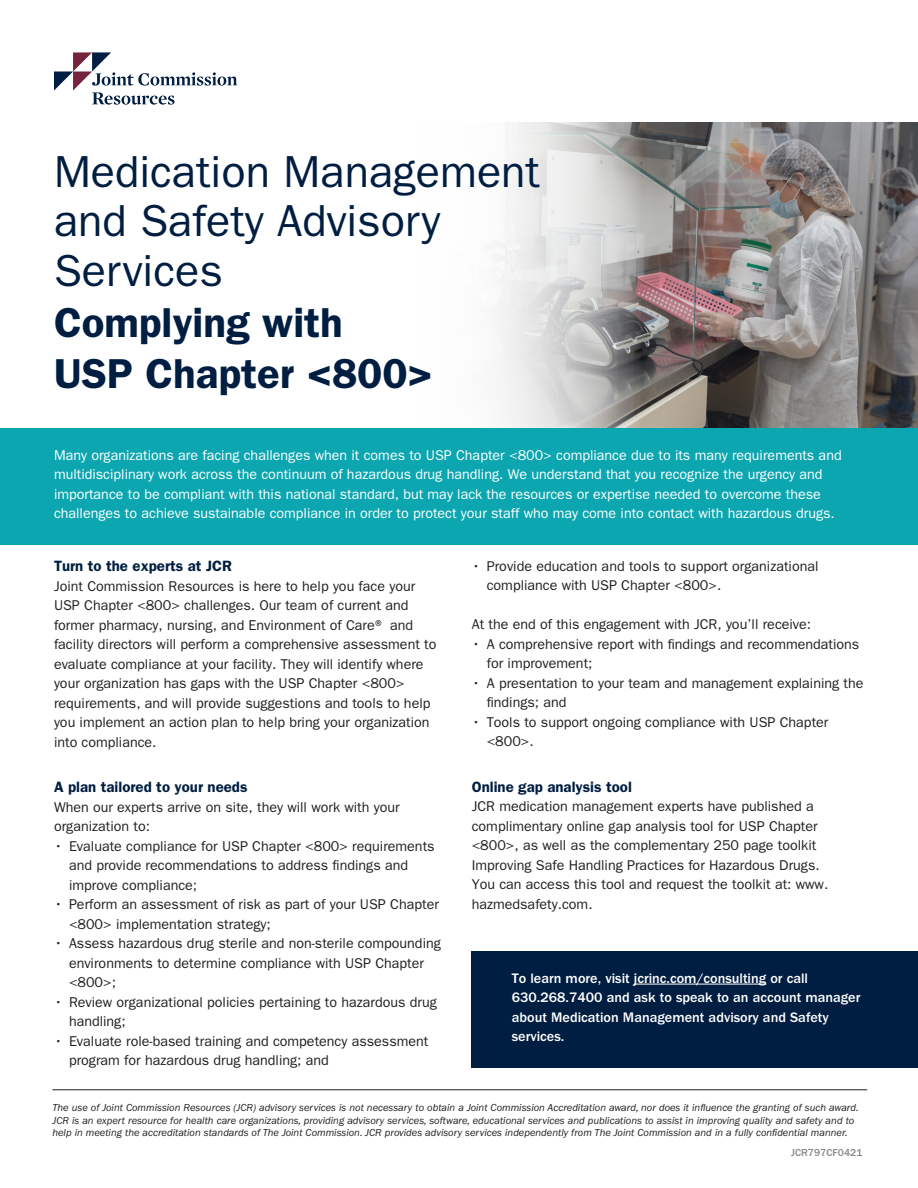
<style>
.page{position:relative;width:918px;height:1188px;background:#fff}
.page>*{position:absolute;margin:0;border:0;box-sizing:border-box;transform-origin:0 0}
.t1{font:45px/49.5px "ITC Franklin Gothic Std";color:#001e41}
.t2{font:600 42px/51px "ITC Franklin Gothic Std";color:#001e41}
.text_bold{font:600 15px "ITC Franklin Gothic Std";color:#001e41}
.bullets{font:14.25px/19.5px "ITC Franklin Gothic Std";color:#231f20}
.text{font:14.25px/19.5px "ITC Franklin Gothic Std";color:#231f20}
.text-2{font:14.25px/19.5px "ITC Franklin Gothic Std";color:#fff}
.text-3{font:500 14.25px/19.5px "ITC Franklin Gothic Std";color:#fff}
.t3{font:italic 10.5px/12.6px "ITC Franklin Gothic Std";color:#231f20}
.text-4{font:500 10.5px "ITC Franklin Gothic Std";color:#87898c}
</style>
<div class="page">
<div style="left:0;top:428px;width:918px;height:117px;background:#0ba6b0"></div>
<svg style="left:54px;top:52px;width:183px;height:53px"></svg>
<img style="left:641px;top:122px;width:277px;height:306px">
<svg style="left:493px;top:122px;width:148px;height:306px"></svg>
<div style="left:472px;top:951px;width:446px;height:117px;background:#001e41"></div>
<hr style="left:634px;top:984px;width:132px;height:1px;background:#fff">
<hr style="left:52px;top:1089px;width:815px;height:1px;background:#231f20">
<p class="t1" style="left:54px;top:147px;width:487px">Medication Management and Safety Advisory<br>Services</p>
<p class="t2" style="left:54px;top:297px;width:380px">Complying with<br>USP Chapter &lt;800&gt;</p>
<p class="text-2" style="left:54px;top:445px;width:789px">Many organizations are facing challenges when it comes to USP Chapter &lt;800&gt; compliance due to its many requirements and multidisciplinary work across the continuum of hazardous drug handling. We understand that you recognize the urgency and importance to be compliant with this national standard, but may lack the resources or expertise needed to overcome these challenges to achieve sustainable compliance in order to protect your staff who may come into contact with hazardous drugs.</p>
<p class="text_bold" style="left:54px;top:557px;width:179px">Turn to the experts at JCR</p>
<p class="text" style="left:54px;top:576px;width:384px">Joint Commission Resources is here to help you face your USP Chapter &lt;800&gt; challenges. Our team of current and former pharmacy, nursing, and Environment of Care® and facility directors will perform a comprehensive assessment to evaluate compliance at your facility. They will identify where your organization has gaps with the USP Chapter &lt;800&gt; requirements, and will provide suggestions and tools to help you implement an action plan to help bring your organization into compliance.</p>
<p class="text_bold" style="left:54px;top:778px;width:195px">A plan tailored to your needs</p>
<p class="text" style="left:54px;top:797px;width:347px">When our experts arrive on site, they will work with your organization to:</p>
<p class="bullets" style="left:69px;top:836px;width:367px;text-indent:-15px">• Evaluate compliance for USP Chapter &lt;800&gt; requirements and provide recommendations to address findings and improve compliance;</p>
<p class="bullets" style="left:69px;top:895px;width:371px;text-indent:-15px">• Perform an assessment of risk as part of your USP Chapter &lt;800&gt; implementation strategy;</p>
<p class="bullets" style="left:69px;top:934px;width:373px;text-indent:-15px">• Assess hazardous drug sterile and non-sterile compounding environments to determine compliance with USP Chapter &lt;800&gt;;</p>
<p class="bullets" style="left:69px;top:992px;width:369px;text-indent:-15px">• Review organizational policies pertaining to hazardous drug handling;</p>
<p class="bullets" style="left:69px;top:1031px;width:361px;text-indent:-15px">• Evaluate role-based training and competency assessment program for hazardous drug handling; and</p>
<p class="bullets" style="left:487px;top:556px;width:333px;text-indent:-15px">• Provide education and tools to support organizational compliance with USP Chapter &lt;800&gt;.</p>
<p class="bullets" style="left:472px;top:615px;width:341px">At the end of this engagement with JCR, you’ll receive:</p>
<p class="bullets" style="left:487px;top:634px;width:374px;text-indent:-15px">• A comprehensive report with findings and recommendations for improvement;</p>
<p class="bullets" style="left:487px;top:673px;width:378px;text-indent:-15px">• A presentation to your team and management explaining the findings; and</p>
<p class="bullets" style="left:487px;top:712px;width:343px;text-indent:-15px">• Tools to support ongoing compliance with USP Chapter &lt;800&gt;.</p>
<p class="text_bold" style="left:472px;top:778px;width:162px">Online gap analysis tool</p>
<p class="text" style="left:472px;top:797px;width:358px">JCR medication management experts have published a complimentary online gap analysis tool for USP Chapter &lt;800&gt;, as well as the complementary 250 page toolkit Improving Safe Handling Practices for Hazardous Drugs.<br>You can access this tool and request the toolkit at: www. hazmedsafety.com.</p>
<p class="text-3" style="left:512px;top:968px;width:350px">To learn more, visit jcrinc.com/consulting or call 630.268.7400 and ask to speak to an account manager about Medication Management advisory and Safety services.</p>
<p class="t3" style="left:52px;top:1102px;width:808px">The use of Joint Commission Resources (JCR) advisory services is not necessary to obtain a Joint Commission Accreditation award, nor does it influence the granting of such award.<br>JCR is an expert resource for health care organizations, providing advisory services, software, educational services and publications to assist in improving quality and safety and to help in meeting the accreditation standards of The Joint Commission. JCR provides advisory services independently from The Joint Commission and in a fully confidential manner.</p>
<p class="text-4" style="left:791px;top:1147px;width:73px">JCR797CF0421</p>
</div>
